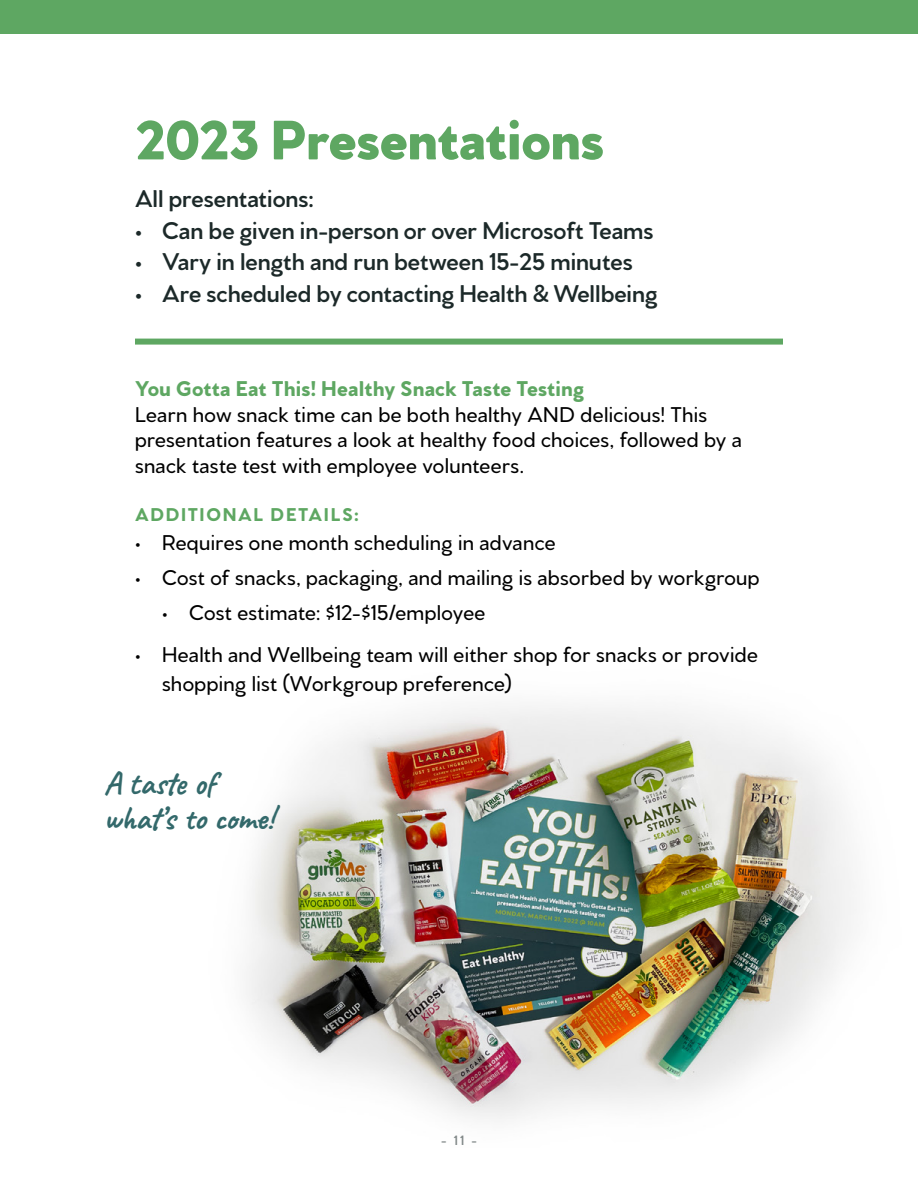
<style>
.page{position:relative;width:918px;height:1188px;background:#fff}
.page>*{position:absolute;margin:0;border:0;box-sizing:border-box;transform-origin:0 0}
.t1{font:900 58.5px "Venti CF";letter-spacing:-.015em;color:#5ea762}
.t2{font:700 33px/34.5px "Caveat";letter-spacing:-.01em;color:#33696b}
.t3{font:600 25.5px "Venti CF";color:#1c2929}
.t4{font:500 22.5px/25.5px "Venti CF";letter-spacing:.015em;color:#000}
.t5{font:800 22.5px "Venti CF";letter-spacing:.005em;color:#5ea762}
.t6{font:800 19.5px "Venti CF";letter-spacing:.08em;color:#5ea762}
.t7{font:600 14.25px "Venti CF";color:#1c2929}
</style>
<div class="page">
<img style="left:246px;top:706px;width:611px;height:413px">
<div style="left:135px;top:339px;width:648px;height:6px;background:#5ea762"></div>
<div style="left:0;top:0;width:918px;height:34px;background:#5ea762"></div>
<h1 class="t1" style="left:135px;top:104px;width:471px">2023 Presentations</h1>
<p class="t3" style="left:135px;top:183px;width:180px">All presentations:</p>
<p class="t3" style="left:135px;top:215px;width:520px">• Can be given in-person or over Microsoft Teams</p>
<p class="t3" style="left:135px;top:246px;width:499px">• Vary in length and run between 15-25 minutes</p>
<p class="t3" style="left:135px;top:278px;width:524px">• Are scheduled by contacting Health &amp; Wellbeing</p>
<p class="t5" style="left:135px;top:375px;width:451px">You Gotta Eat This! Healthy Snack Taste Testing</p>
<p class="t4" style="left:135px;top:402px;width:608px">Learn how snack time can be both healthy AND delicious! This presentation features a look at healthy food choices, followed by a snack taste test with employee volunteers.</p>
<p class="t6" style="left:135px;top:503px;width:225px">ADDITIONAL DETAILS:</p>
<p class="t4" style="left:135px;top:530px;width:422px">• Requires one month scheduling in advance</p>
<p class="t4" style="left:135px;top:565px;width:626px">• Cost of snacks, packaging, and mailing is absorbed by workgroup</p>
<p class="t4" style="left:162px;top:601px;width:325px">• Cost estimate: $12-$15/employee</p>
<p class="t4" style="left:162px;top:641px;width:597px;line-height:28.5px;text-indent:-27px">• Health and Wellbeing team will either shop for snacks or provide shopping list (Workgroup preference)</p>
<h2 class="t2" style="left:104px;top:766px;width:172px">A taste of what’s to come!</h2>
<p class="t7" style="left:441px;top:1131px;width:37px">- 11 -</p>
</div>
